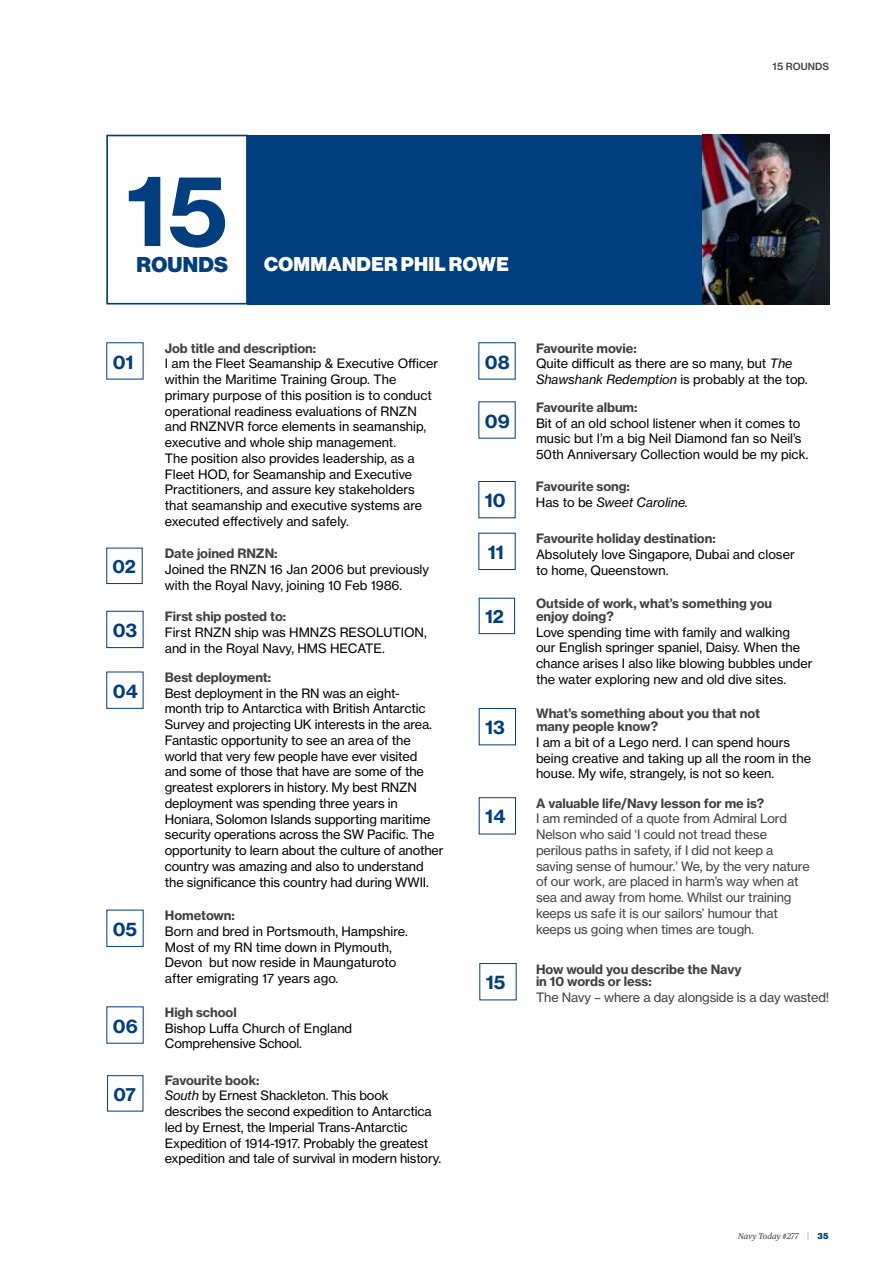
<style>
.page{position:relative;width:893px;height:1263px;background:#fff}
.page>*{position:absolute;margin:0;border:0;box-sizing:border-box;transform-origin:0 0}
.t1{font:700 96.15px "Haas Grot Text 75";color:#003e7e}
.t2{font:900 21px "Haas Grot Disp 95";letter-spacing:.015em;color:#003e7e}
.t3{font:900 19.5px "Haas Grot Disp 95";letter-spacing:.015em;color:#fff}
.t4{font:700 18.6px "Haas Grot Text 75";color:#003e7e}
.t5{font:700 18.15px "Haas Grot Text 75";color:#003e7e}
.t6{font:12.75px/15.8px "Haas Grot Text 55 Roman";color:#000}
.t7{font:700 12.75px/12.8px "Haas Grot Text 75";letter-spacing:-.005em;color:#414042}
.t8{font:12.75px/15.8px "Haas Grot Text 55 Roman";letter-spacing:-.01em;color:#414042}
.t9{font:italic 12.75px "Haas Grot Text 56";color:#000}
.t10{font:500 9.75px "Haas Grot Text 65";letter-spacing:.01em;color:#414042}
.t11{font:italic 8.25px "Publico Text";color:#414042}
.s1{font-family:"Haas Grot Text 56";font-style:italic}
.s2{font-family:"Haas Grot Text 55 Roman";font-style:normal}
.s3{font-family:"Haas Grot Text 55 Roman";font-style:normal;color:#939598}
.s4{font-family:"Haas Grot Disp 95";font-weight:900;font-style:normal;color:#003e7e}
</style>
<div class="page">
<div style="left:479px;top:598px;width:36px;height:36px;border:1px solid #003e7e"></div>
<div style="left:479px;top:797px;width:37px;height:37px;border:1px solid #003e7e"></div>
<div style="left:106px;top:135px;width:142px;height:169px;border:2px solid #003e7e"></div>
<div style="left:248px;top:135px;width:565px;height:169px;background:#003e7e"></div>
<div style="left:479px;top:708px;width:37px;height:37px;border:1px solid #003e7e"></div>
<div style="left:107px;top:1075px;width:36px;height:36px;border:1px solid #003e7e"></div>
<img style="left:703px;top:135px;width:126px;height:169px">
<p class="t10" style="left:773px;top:61px;width:58px">15 ROUNDS</p>
<h1 class="t1" style="left:126px;top:150px;width:104px">15</h1>
<h2 class="t2" style="left:137px;top:252px;width:93px">ROUNDS</h2>
<h3 class="t3" style="left:264px;top:253px;width:246px">COMMANDER PHIL ROWE</h3>
<h3 class="t4" style="left:113px;top:350px;width:22px">01</h3>
<h3 class="t5" style="left:113px;top:555px;width:25px">02</h3>
<p class="t7" style="left:165px;top:342px;width:153px">Job title and description:</p>
<p class="t6" style="left:165px;top:356px;width:275px">I am the Fleet Seamanship &amp; Executive Officer within the Maritime Training Group. The primary purpose of this position is to conduct operational readiness evaluations of RNZN and RNZNVR force elements in seamanship, executive and whole ship management.<br>The position also provides leadership, as a Fleet HOD, for Seamanship and Executive Practitioners, and assure key stakeholders that seamanship and executive systems are executed effectively and safely.</p>
<p class="t7" style="left:165px;top:547px;width:114px">Date joined RNZN:</p>
<p class="t6" style="left:165px;top:561px;width:266px">Joined the RNZN 16 Jan 2006 but previously with the Royal Navy, joining 10 Feb 1986.</p>
<h3 class="t4" style="left:485px;top:350px;width:26px">08</h3>
<h3 class="t4" style="left:485px;top:409px;width:26px">09</h3>
<h3 class="t4" style="left:485px;top:489px;width:22px">10</h3>
<h3 class="t4" style="left:488px;top:540px;width:18px">11</h3>
<p class="t7" style="left:536px;top:342px;width:102px">Favourite movie:</p>
<p class="t6" style="left:536px;top:356px;width:258px">Quite difficult as there are so many, but <span class="s1">The</span></p>
<p class="t9" style="left:536px;top:372px;width:273px">Shawshank Redemption <span class="s2">is probably at the top.</span></p>
<p class="t7" style="left:536px;top:401px;width:103px">Favourite album:</p>
<p class="t6" style="left:536px;top:415px;width:274px">Bit of an old school listener when it comes to music but I’m a big Neil Diamond fan so Neil’s<br>50th Anniversary Collection would be my pick.</p>
<p class="t7" style="left:536px;top:480px;width:95px">Favourite song:</p>
<p class="t9" style="left:536px;top:495px;width:154px"><span class="s2">Has to be</span> Sweet Caroline.</p>
<p class="t7" style="left:536px;top:532px;width:181px">Favourite holiday destination:</p>
<p class="t6" style="left:536px;top:546px;width:260px">Absolutely love Singapore, Dubai and closer to home, Queenstown.</p>
<h3 class="t4" style="left:113px;top:618px;width:26px">03</h3>
<h3 class="t4" style="left:113px;top:679px;width:26px">04</h3>
<h3 class="t4" style="left:113px;top:917px;width:26px">05</h3>
<h3 class="t4" style="left:113px;top:1014px;width:26px">06</h3>
<h3 class="t5" style="left:113px;top:1083px;width:24px">07</h3>
<p class="t7" style="left:165px;top:610px;width:123px">First ship posted to:</p>
<p class="t6" style="left:165px;top:624px;width:263px">First RNZN ship was HMNZS RESOLUTION, and in the Royal Navy, HMS HECATE.</p>
<p class="t7" style="left:165px;top:671px;width:108px">Best deployment:</p>
<p class="t6" style="left:165px;top:685px;width:280px">Best deployment in the RN was an eight-<br>month trip to Antarctica with British Antarctic Survey and projecting UK interests in the area.<br>Fantastic opportunity to see an area of the world that very few people have ever visited<br>and some of those that have are some of the greatest explorers in history. My best RNZN deployment was spending three years in Honiara, Solomon Islands supporting maritime security operations across the SW Pacific. The opportunity to learn about the culture of another country was amazing and also to understand the significance this country had during WWII.</p>
<p class="t7" style="left:165px;top:909px;width:72px">Hometown:</p>
<p class="t6" style="left:165px;top:923px;width:244px">Born and bred in Portsmouth, Hampshire.<br>Most of my RN time down in Plymouth, Devon but now reside in Maungaturoto after emigrating 17 years ago.</p>
<p class="t7" style="left:165px;top:1006px;width:73px">High school</p>
<p class="t6" style="left:165px;top:1020px;width:189px">Bishop Luffa Church of England<br>Comprehensive School.</p>
<p class="t7" style="left:165px;top:1074px;width:96px">Favourite book:</p>
<p class="t6" style="left:165px;top:1088px;width:278px"><span class="s1">South</span> by Ernest Shackleton. This book describes the second expedition to Antarctica led by Ernest, the Imperial Trans-Antarctic Expedition of 1914-1917. Probably the greatest expedition and tale of survival in modern history.</p>
<h3 class="t5" style="left:485px;top:605px;width:20px">12</h3>
<h3 class="t4" style="left:485px;top:716px;width:21px">13</h3>
<h3 class="t4" style="left:485px;top:805px;width:22px">14</h3>
<p class="t7" style="left:536px;top:597px;width:238px">Outside of work, what’s something you enjoy doing?</p>
<p class="t6" style="left:536px;top:624px;width:278px">Love spending time with family and walking our English springer spaniel, Daisy. When the chance arises I also like blowing bubbles under the water exploring new and old dive sites.</p>
<p class="t7" style="left:536px;top:707px;width:226px">What’s something about you that not many people know?</p>
<p class="t6" style="left:536px;top:734px;width:276px">I am a bit of a Lego nerd. I can spend hours being creative and taking up all the room in the house. My wife, strangely, is not so keen.</p>
<p class="t7" style="left:536px;top:796px;width:230px">A valuable life/Navy lesson for me is?</p>
<p class="t8" style="left:536px;top:811px;width:275px">I am reminded of a quote from Admiral Lord Nelson who said ‘I could not tread these perilous paths in safety, if I did not keep a saving sense of humour.’ We, by the very nature of our work, are placed in harm’s way when at sea and away from home. Whilst our training keeps us safe it is our sailors’ humour that keeps us going when times are tough.</p>
<h3 class="t4" style="left:486px;top:971px;width:21px">15</h3>
<p class="t7" style="left:536px;top:962px;width:207px">How would you describe the Navy in 10 words or less:</p>
<p class="t8" style="left:536px;top:989px;width:295px">The Navy – where a day alongside is a day wasted!</p>
<p class="t11" style="left:738px;top:1230px;width:92px">Navy Today #277 <span class="s3">|</span> <span class="s4">35</span></p>
</div>
